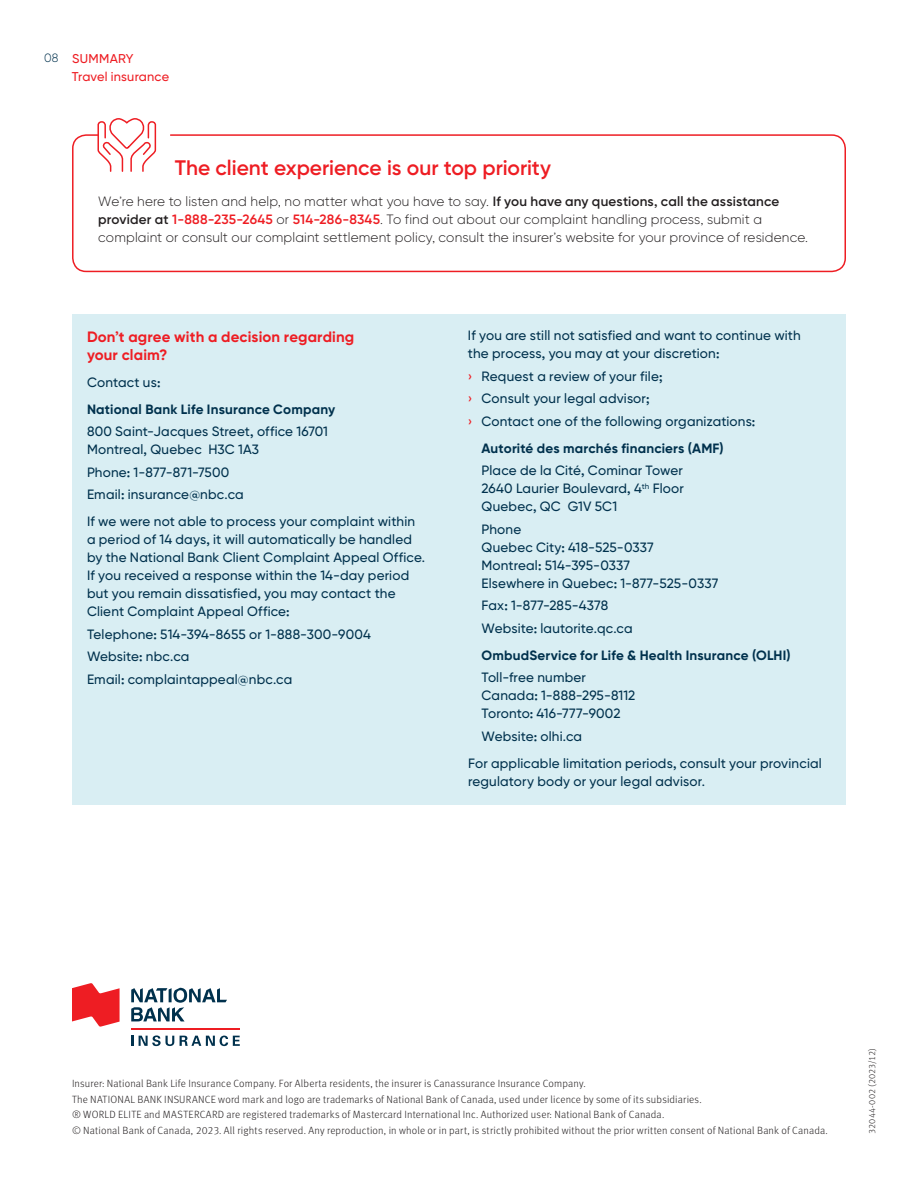
<style>
.page{position:relative;width:918px;height:1188px;background:#fff}
.page>*{position:absolute;margin:0;border:0;box-sizing:border-box;transform-origin:0 0}
.t1{font:600 21px "Gilroy BN";color:#ee1d23}
.t2{font:700 15px/18px "Gilroy BN";letter-spacing:.01em;color:#ee1d23}
.t3{font:500 13.5px/18px "Gilroy BN";letter-spacing:.015em;color:#00314d}
.t4{font:300 13.5px/18px "Gilroy BN";letter-spacing:.01em;color:#231f20}
.t5{font:700 13.5px "Gilroy BN";letter-spacing:.015em;color:#00314d}
.t6{font:500 12.75px/18px "Gilroy BN";letter-spacing:.015em;color:#ee1d23}
.t7{font:300 12px "Gilroy BN";color:#00314d}
.t8{font:300 10.5px/15.8px "Meta OT";letter-spacing:.015em;color:#231f20}
.t9{font:300 9px "Meta OT";color:#231f20}
.s1{font-weight:600}
.s2{font-weight:600;color:#ee1d23}
.s3{color:#ee1d23}
</style>
<div class="page">
<svg style="left:72px;top:983px;width:48px;height:44px"></svg>
<hr style="left:131px;top:1028px;width:109px;height:1px;background:#ee1d23">
<svg style="left:131px;top:988px;width:96px;height:33px"></svg>
<svg style="left:131px;top:1036px;width:2px;height:10px"></svg>
<svg style="left:139px;top:1035px;width:35px;height:11px"></svg>
<svg style="left:180px;top:1036px;width:60px;height:10px"></svg>
<svg style="left:97px;top:118px;width:60px;height:54px"></svg>
<div style="left:72px;top:134px;width:774px;height:138px;border:2px solid #ee1d23;border-radius:13px"></div>
<div style="left:72px;top:315px;width:774px;height:490px;background:#d9eef3"></div>
<p class="t7" style="left:44px;top:51px;width:16px">08</p>
<p class="t6" style="left:72px;top:49px;width:99px">SUMMARY<br>Travel insurance</p>
<h1 class="t1" style="left:175px;top:154px;width:378px">The client experience is our top priority</h1>
<p class="t4" style="left:98px;top:192px;width:711px">We’re here to listen and help, no matter what you have to say. <span class="s1">If you have any questions, call the assistance provider at</span> <span class="s2">1-888-235-2645</span> or <span class="s2">514-286-8345</span>. To find out about our complaint handling process, submit a complaint or consult our complaint settlement policy, consult the insurer's website for your province of residence.</p>
<p class="t2" style="left:87px;top:327px;width:269px">Don't agree with a decision regarding your claim?</p>
<p class="t3" style="left:87px;top:373px;width:75px">Contact us:</p>
<p class="t5" style="left:87px;top:400px;width:250px">National Bank Life Insurance Company</p>
<p class="t3" style="left:87px;top:422px;width:242px">800 Saint-Jacques Street, office 16701<br>Montreal, Quebec H3C 1A3</p>
<p class="t3" style="left:87px;top:461px;width:158px;line-height:22.5px">Phone: 1-877-871-7500<br>Email: insurance@nbc.ca</p>
<p class="t3" style="left:87px;top:512px;width:340px">If we were not able to process your complaint within a period of 14 days, it will automatically be handled by the National Bank Client Complaint Appeal Office.<br>If you received a response within the 14-day period but you remain dissatisfied, you may contact the Client Complaint Appeal Office:</p>
<p class="t3" style="left:87px;top:623px;width:285px;line-height:22.5px">Telephone: 514-394-8655 or 1-888-300-9004<br>Website: nbc.ca<br>Email: complaintappeal@nbc.ca</p>
<p class="t3" style="left:468px;top:327px;width:334px">If you are still not satisfied and want to continue with the process, you may at your discretion:</p>
<p class="t3" style="left:468px;top:365px;width:289px;line-height:22.5px"><span class="s3">›</span> Request a review of your file;<br><span class="s3">›</span> Consult your legal advisor;<br><span class="s3">›</span> Contact one of the following organizations:</p>
<p class="t5" style="left:481px;top:440px;width:244px">Autorité des marchés financiers (AMF)</p>
<p class="t3" style="left:481px;top:462px;width:204px;text-align:justify">Place de la Cité, Cominar Tower 2640 Laurier Boulevard, 4<sup>th</sup> Floor Quebec, QC G1V 5C1</p>
<p class="t3" style="left:482px;top:520px;width:238px">Phone<br>Quebec City: 418-525-0337<br>Montreal: 514-395-0337<br>Elsewhere in Quebec: 1-877-525-0337</p>
<p class="t3" style="left:482px;top:594px;width:153px;line-height:22.5px">Fax: 1-877-285-4378<br>Website: lautorite.qc.ca</p>
<p class="t5" style="left:482px;top:647px;width:311px">OmbudService for Life &amp; Health Insurance (OLHI)</p>
<p class="t3" style="left:482px;top:669px;width:155px">Toll-free number<br>Canada: 1-888-295-8112<br>Toronto: 416-777-9002</p>
<p class="t3" style="left:468px;top:723px;width:355px;line-height:27px;text-indent:14px">Website: olhi.ca<br>For applicable limitation periods, consult your provincial</p>
<p class="t3" style="left:468px;top:772px;width:239px">regulatory body or your legal advisor.</p>
<p class="t8" style="left:72px;top:1075px;width:757px">Insurer: National Bank Life Insurance Company. For Alberta residents, the insurer is Canassurance Insurance Company.<br>The NATIONAL BANK INSURANCE word mark and logo are trademarks of National Bank of Canada, used under licence by some of its subsidiaries.<br>® WORLD ELITE and MASTERCARD are registered trademarks of Mastercard International Inc. Authorized user: National Bank of Canada.<br>© National Bank of Canada, 2023. All rights reserved. Any reproduction, in whole or in part, is strictly prohibited without the prior written consent of National Bank of Canada.</p>
<p class="t9" style="left:867px;top:1134px;width:88px;rotate:-90deg">32044-002 (2023/12)</p>
</div>
